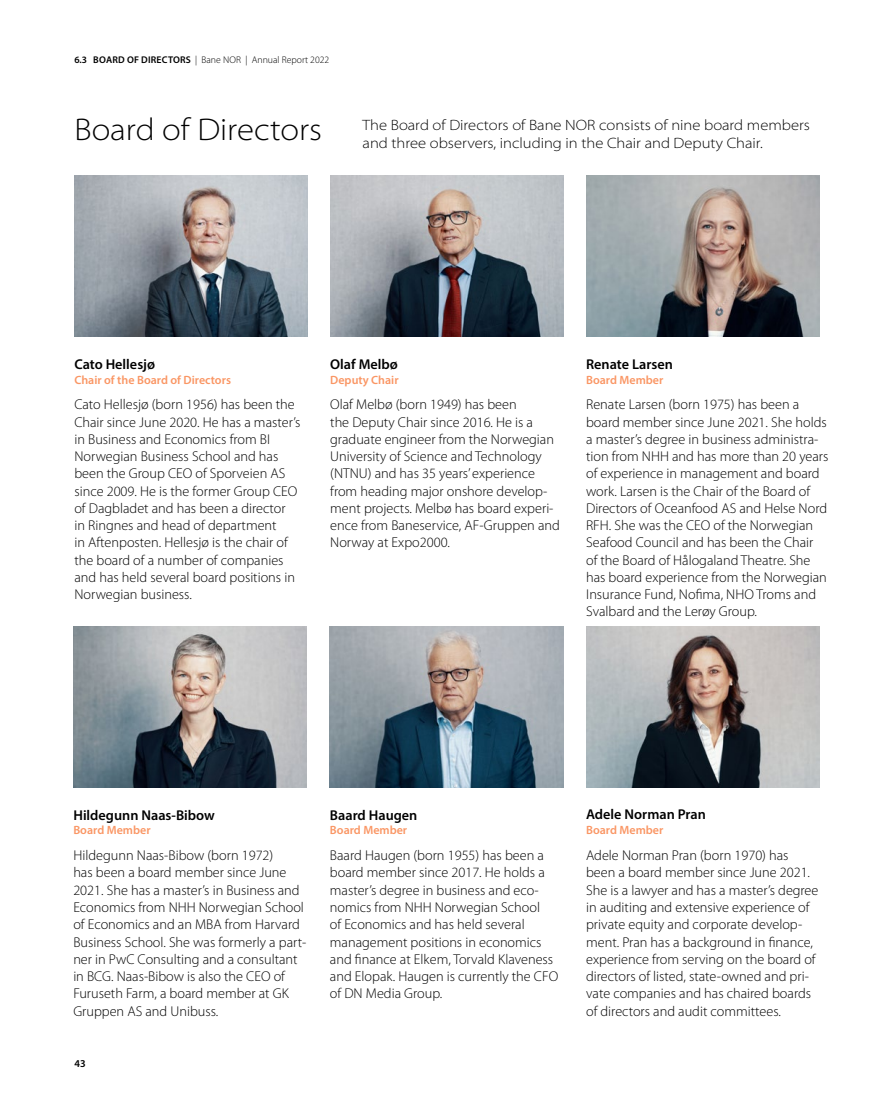
<style>
.page{position:relative;width:893px;height:1106px;background:#fff}
.page>*{position:absolute;margin:0;border:0;box-sizing:border-box;transform-origin:0 0}
.t1{font:300 semi-expanded 31.5px "Myriad Pro";color:#000}
.t2{font:300 semi-expanded 15px/18px "Myriad Pro";color:#000}
.t3{font:300 14.25px/17.2px "Myriad Pro";color:#000}
.t4{font:600 14.25px "Myriad Pro";color:#000}
.t5{font:600 12px "Myriad Pro";color:#fa9664}
.t6{font:600 10.5px "Myriad Pro";color:#000}
.t7{font:300 9.75px "Myriad Pro";color:#000}
.s1{font-weight:600}
</style>
<div class="page">
<img style="left:330px;top:175px;width:233px;height:161px">
<img style="left:73px;top:626px;width:233px;height:161px">
<img style="left:74px;top:175px;width:233px;height:161px">
<img style="left:586px;top:175px;width:233px;height:161px">
<img style="left:330px;top:626px;width:233px;height:161px">
<img style="left:586px;top:626px;width:233px;height:161px">
<p class="t7" style="left:74px;top:53px;width:256px"><span class="s1">6.3 BOARD OF DIRECTORS</span> | Bane NOR | Annual Report 2022</p>
<h1 class="t1" style="left:74px;top:111px;width:249px">Board of Directors</h1>
<p class="t2" style="left:363px;top:116px;width:449px">The Board of Directors of Bane NOR consists of nine board members and three observers, including in the Chair and Deputy Chair.</p>
<p class="t4" style="left:74px;top:355px;width:82px">Cato Hellesjø</p>
<p class="t5" style="left:74px;top:372px;width:158px">Chair of the Board of Directors</p>
<p class="t3" style="left:74px;top:396px;width:227px">Cato Hellesjø (born 1956) has been the Chair since June 2020. He has a master’s in Business and Economics from BI Norwegian Business School and has been the Group CEO of Sporveien AS since 2009. He is the former Group CEO of Dagbladet and has been a director<br>in Ringnes and head of department<br>in Aftenposten. Hellesjø is the chair of the board of a number of companies and has held several board positions in Norwegian business.</p>
<p class="t4" style="left:330px;top:355px;width:69px">Olaf Melbø</p>
<p class="t5" style="left:330px;top:372px;width:70px">Deputy Chair</p>
<p class="t3" style="left:330px;top:396px;width:231px">Olaf Melbø (born 1949) has been<br>the Deputy Chair since 2016. He is a graduate engineer from the Norwegian University of Science and Technology (NTNU) and has 35 years’ experience from heading major onshore develop&shy;ment projects. Melbø has board experi&shy;ence from Baneservice, AF-Gruppen and Norway at Expo2000.</p>
<p class="t4" style="left:586px;top:355px;width:88px">Renate Larsen</p>
<p class="t5" style="left:586px;top:372px;width:79px">Board Member</p>
<p class="t3" style="left:586px;top:396px;width:244px">Renate Larsen (born 1975) has been a board member since June 2021. She holds a master’s degree in business administra&shy;tion from NHH and has more than 20 years of experience in management and board work. Larsen is the Chair of the Board of Directors of Oceanfood AS and Helse Nord RFH. She was the CEO of the Norwegian Seafood Council and has been the Chair<br>of the Board of Hålogaland Theatre. She has board experience from the Norwegian Insurance Fund, Nofima, NHO Troms and Svalbard and the Lerøy Group.</p>
<p class="t4" style="left:73px;top:805px;width:143px">Hildegunn Naas-Bibow</p>
<p class="t5" style="left:73px;top:822px;width:79px">Board Member</p>
<p class="t3" style="left:73px;top:846px;width:234px">Hildegunn Naas-Bibow (born 1972)<br>has been a board member since June 2021. She has a master’s in Business and Economics from NHH Norwegian School of Economics and an MBA from Harvard Business School. She was formerly a part&shy;ner in PwC Consulting and a consultant in BCG. Naas-Bibow is also the CEO of Furuseth Farm, a board member at GK Gruppen AS and Unibuss.</p>
<p class="t6" style="left:74px;top:1056px;width:13px">43</p>
<p class="t4" style="left:330px;top:805px;width:89px">Baard Haugen</p>
<p class="t5" style="left:330px;top:822px;width:79px">Board Member</p>
<p class="t3" style="left:330px;top:846px;width:230px">Baard Haugen (born 1955) has been a board member since 2017. He holds a master’s degree in business and eco&shy;nomics from NHH Norwegian School<br>of Economics and has held several management positions in economics and finance at Elkem, Torvald Klaveness and Elopak. Haugen is currently the CFO of DN Media Group.</p>
<p class="t4" style="left:586px;top:805px;width:121px">Adele Norman Pran</p>
<p class="t5" style="left:586px;top:822px;width:79px">Board Member</p>
<p class="t3" style="left:586px;top:846px;width:234px">Adele Norman Pran (born 1970) has been a board member since June 2021.<br>She is a lawyer and has a master’s degree in auditing and extensive experience of private equity and corporate develop&shy;ment. Pran has a background in finance, experience from serving on the board of directors of listed, state-owned and pri&shy;vate companies and has chaired boards of directors and audit committees.</p>
</div>
